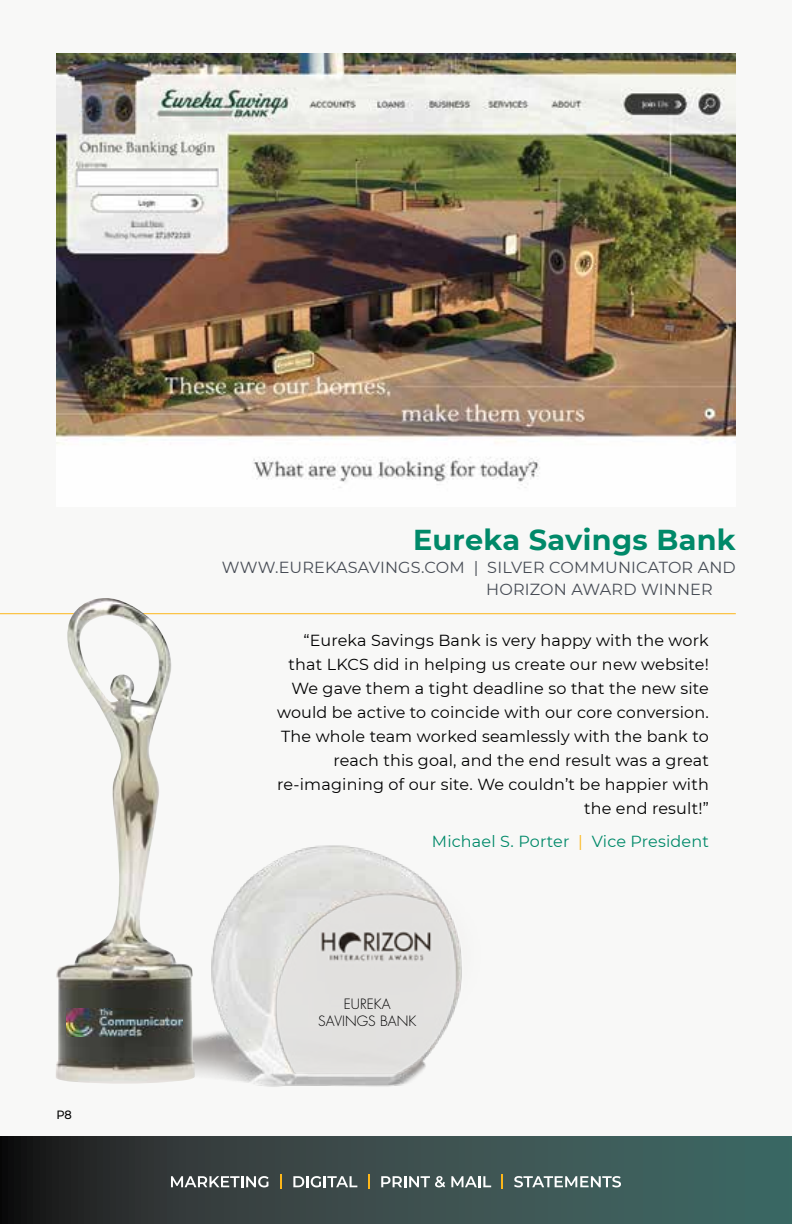
<style>
.page{position:relative;width:792px;height:1224px;background:#fff}
.page>*{position:absolute;margin:0;border:0;box-sizing:border-box;transform-origin:0 0}
.t1{font:700 28.8px "Montserrat";letter-spacing:.01em;color:#008969}
.t2{font:16px/24px "Montserrat";letter-spacing:.01em;color:#000;text-align:right}
.t3{font:16px/22.6px "Montserrat";letter-spacing:.01em;color:#474c55}
.t4{font:16px "Montserrat";letter-spacing:.01em;color:#008969}
.t5{font:300 13.8px/16.6px "Futura";color:#000;text-align:center}
.t6{font:500 12px "Montserrat";color:#000;scale:.95 1}
.s1{color:#fdb71a}
</style>
<div class="page">
<div style="left:0;top:0;width:792px;height:1136px;background:#f8f8f7"></div>
<svg style="left:0;top:1136px;width:792px;height:88px;background:#354847"></svg>
<svg style="left:171px;top:1176px;width:98px;height:11px"></svg>
<svg style="left:280px;top:1174px;width:2px;height:15px"></svg>
<svg style="left:293px;top:1176px;width:64px;height:11px"></svg>
<svg style="left:368px;top:1174px;width:2px;height:15px"></svg>
<svg style="left:381px;top:1176px;width:64px;height:11px"></svg>
<svg style="left:451px;top:1176px;width:40px;height:11px"></svg>
<svg style="left:502px;top:1174px;width:1px;height:15px"></svg>
<svg style="left:514px;top:1176px;width:107px;height:11px"></svg>
<hr style="left:0;top:613px;width:736px;height:1px;background:#fdb71a">
<img style="left:56px;top:53px;width:680px;height:429px">
<img style="left:195px;top:845px;width:267px;height:242px">
<img style="left:56px;top:598px;width:139px;height:486px">
<img style="left:67px;top:1008px;width:115px;height:29px">
<p class="t6" style="left:56px;top:1106px;width:18px">P8</p>
<h1 class="t1" style="left:413px;top:519px;width:324px">Eureka Savings Bank</h1>
<p class="t3" style="left:486px;top:555px;width:251px;text-indent:-265px">WWW.EUREKASAVINGS.COM | SILVER COMMUNICATOR AND<br>HORIZON AWARD WINNER</p>
<p class="t2" style="left:277px;top:628px;width:433px">“Eureka Savings Bank is very happy with the work that LKCS did in helping us create our new website!<br>We gave them a tight deadline so that the new site would be active to coincide with our core conversion.<br>The whole team worked seamlessly with the bank to reach this goal, and the end result was a great re-imagining of our site. We couldn’t be happier with the end result!”</p>
<p class="t4" style="left:432px;top:831px;width:278px">Michael S. Porter <span class="s1">|</span> Vice President</p>
<p class="t5" style="left:318px;top:996px;width:100px">EUREKA<br>SAVINGS BANK</p>
</div>
